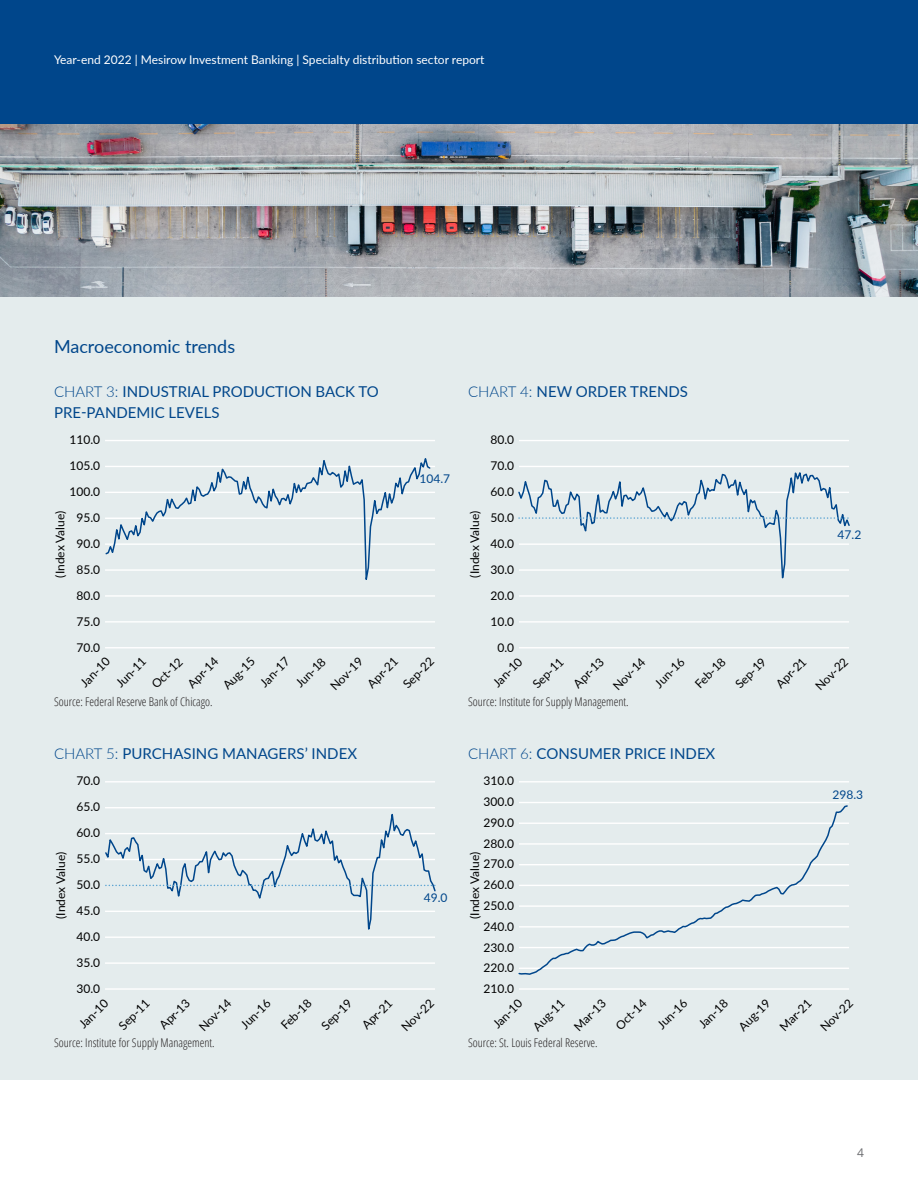
<style>
.page{position:relative;width:918px;height:1188px;background:#fff}
.page>*{position:absolute;margin:0;border:0;box-sizing:border-box;transform-origin:0 0}
._3_Subhead_L1{font:18px "Lato";color:#00468b}
._4_Chart__Subhead_ru{font:15px/21px "Lato";color:#00468b}
.t1{font:12px/26px "Lato";color:#000;text-align:justify}
._4_Chart_content{font:300 condensed 12px "Open Sans";color:#231f20}
.t2{font:12px "Lato";color:#fff}
.t3{font:12px "Lato";color:#00468b}
.t4{font:12px "Open Sans";color:#6c6d70}
.s1{font-weight:300}
</style>
<div class="page">
<div style="left:0;top:0;width:918px;height:124px;background:#00468b"></div>
<div style="left:0;top:297px;width:918px;height:783px;background:#e4eced"></div>
<hr style="left:105px;top:543px;width:330px;height:2px;background:#fff">
<hr style="left:105px;top:440px;width:330px;height:1px;background:#fff">
<hr style="left:105px;top:621px;width:330px;height:2px;background:#fff">
<hr style="left:105px;top:518px;width:330px;height:1px;background:#fff">
<hr style="left:105px;top:466px;width:330px;height:1px;background:#fff">
<hr style="left:105px;top:569px;width:330px;height:2px;background:#fff">
<hr style="left:105px;top:595px;width:330px;height:2px;background:#fff">
<hr style="left:105px;top:492px;width:330px;height:1px;background:#fff">
<hr style="left:105px;top:647px;width:330px;height:1px;background:#fff">
<svg style="left:105px;top:458px;width:327px;height:122px"></svg>
<hr style="left:105px;top:781px;width:330px;height:2px;background:#fff">
<hr style="left:105px;top:962px;width:330px;height:2px;background:#fff">
<hr style="left:105px;top:988px;width:330px;height:2px;background:#fff">
<svg style="left:105px;top:807px;width:331px;height:131px"></svg>
<svg style="left:106px;top:885px;width:329px;height:1px"></svg>
<hr style="left:519px;top:440px;width:330px;height:1px;background:#fff">
<hr style="left:519px;top:621px;width:330px;height:2px;background:#fff">
<hr style="left:519px;top:466px;width:330px;height:1px;background:#fff">
<hr style="left:519px;top:595px;width:330px;height:2px;background:#fff">
<hr style="left:519px;top:647px;width:330px;height:1px;background:#fff">
<svg style="left:518px;top:472px;width:332px;height:107px"></svg>
<hr style="left:519px;top:781px;width:330px;height:1px;background:#fff">
<hr style="left:519px;top:802px;width:330px;height:1px;background:#fff">
<hr style="left:519px;top:988px;width:330px;height:2px;background:#fff">
<svg style="left:518px;top:805px;width:331px;height:170px"></svg>
<img style="left:0;top:124px;width:918px;height:173px">
<p class="t2" style="left:54px;top:51px;width:432px">Year-end 2022 | Mesirow Investment Banking | Specialty distribution sector report</p>
<p class="_3_Subhead_L1" style="left:54px;top:334px;width:183px">Macroeconomic trends</p>
<p class="_4_Chart__Subhead_ru" style="left:54px;top:380px;width:326px"><span class="s1">CHART 3:</span> INDUSTRIAL PRODUCTION BACK TO<br>PRE-PANDEMIC LEVELS</p>
<p class="_4_Chart__Subhead_ru" style="left:468px;top:380px;width:222px"><span class="s1">CHART 4:</span> NEW ORDER TRENDS</p>
<p class="t1" style="left:69px;top:426px;width:32px">110.0</p>
<p class="t1" style="left:490px;top:426px;width:25px">80.0</p>
<p class="t1" style="left:69px;top:452px;width:32px">105.0</p>
<p class="t1" style="left:490px;top:452px;width:25px">70.0</p>
<p class="t3" style="left:420px;top:470px;width:32px">104.7</p>
<p class="t1" style="left:69px;top:478px;width:32px">100.0</p>
<p class="t1" style="left:490px;top:478px;width:25px">60.0</p>
<p class="t1" style="left:47px;top:578px;width:68px;rotate:-90deg">(Index Value)</p>
<p class="t1" style="left:76px;top:504px;width:25px">95.0</p>
<p class="t1" style="left:76px;top:530px;width:25px">90.0<br>85.0<br>80.0</p>
<p class="t1" style="left:461px;top:578px;width:68px;rotate:-90deg">(Index Value)</p>
<p class="t1" style="left:490px;top:504px;width:25px">50.0</p>
<p class="t1" style="left:490px;top:530px;width:25px">40.0</p>
<p class="t1" style="left:490px;top:556px;width:25px">30.0</p>
<p class="t1" style="left:490px;top:582px;width:25px">20.0</p>
<p class="t3" style="left:838px;top:526px;width:25px">47.2</p>
<p class="t1" style="left:76px;top:608px;width:25px">75.0</p>
<p class="t1" style="left:490px;top:608px;width:25px">10.0</p>
<p class="t1" style="left:76px;top:634px;width:25px">70.0</p>
<p class="t1" style="left:497px;top:634px;width:18px">0.0</p>
<p class="t1" style="left:73px;top:675px;width:37px;rotate:-45deg">Jan-10</p>
<p class="t1" style="left:109px;top:676px;width:38px;rotate:-45deg">Jun-11</p>
<p class="t1" style="left:144px;top:677px;width:39px;rotate:-45deg">Oct-12</p>
<p class="t1" style="left:180px;top:676px;width:39px;rotate:-45deg">Apr-14</p>
<p class="t1" style="left:216px;top:678px;width:41px;rotate:-45deg">Aug-15</p>
<p class="t1" style="left:253px;top:675px;width:37px;rotate:-45deg">Jan-17</p>
<p class="t1" style="left:288px;top:676px;width:38px;rotate:-45deg">Jun-18</p>
<p class="t1" style="left:323px;top:678px;width:42px;rotate:-45deg">Nov-19</p>
<p class="t1" style="left:378px;top:659px;width:39px;line-height:25.5px;text-indent:-25px;rotate:-45deg">Apr-21<br>Sep-22</p>
<p class="_4_Chart_content" style="left:54px;top:693px;width:160px">Source: Federal Reserve Bank of Chicago.</p>
<p class="_4_Chart__Subhead_ru" style="left:54px;top:742px;width:305px"><span class="s1">CHART 5:</span> PURCHASING MANAGERS’ INDEX</p>
<p class="t1" style="left:486px;top:675px;width:37px;rotate:-45deg">Jan-10</p>
<p class="t1" style="left:525px;top:677px;width:39px;rotate:-45deg">Sep-11</p>
<p class="t1" style="left:566px;top:676px;width:39px;rotate:-45deg">Apr-13</p>
<p class="t1" style="left:606px;top:678px;width:42px;rotate:-45deg">Nov-14</p>
<p class="t1" style="left:647px;top:676px;width:38px;rotate:-45deg">Jun-16</p>
<p class="t1" style="left:687px;top:677px;width:39px;rotate:-45deg">Feb-18</p>
<p class="t1" style="left:728px;top:677px;width:39px;rotate:-45deg">Sep-19</p>
<p class="t1" style="left:769px;top:676px;width:39px;rotate:-45deg">Apr-21</p>
<p class="t1" style="left:808px;top:678px;width:42px;rotate:-45deg">Nov-22</p>
<p class="_4_Chart_content" style="left:468px;top:693px;width:162px">Source: Institute for Supply Management.</p>
<p class="_4_Chart__Subhead_ru" style="left:468px;top:742px;width:249px"><span class="s1">CHART 6:</span> CONSUMER PRICE INDEX</p>
<p class="t1" style="left:76px;top:767px;width:25px">70.0</p>
<p class="t1" style="left:483px;top:767px;width:32px">310.0</p>
<p class="t1" style="left:76px;top:793px;width:25px">65.0</p>
<p class="t1" style="left:483px;top:788px;width:32px">300.0</p>
<p class="t3" style="left:833px;top:786px;width:32px">298.3</p>
<p class="t1" style="left:76px;top:819px;width:25px">60.0</p>
<p class="t1" style="left:483px;top:809px;width:32px">290.0</p>
<p class="t1" style="left:483px;top:830px;width:32px">280.0</p>
<p class="t1" style="left:47px;top:919px;width:68px;rotate:-90deg">(Index Value)</p>
<p class="t1" style="left:76px;top:845px;width:25px">55.0</p>
<p class="t1" style="left:76px;top:871px;width:25px">50.0</p>
<p class="t1" style="left:76px;top:897px;width:25px">45.0</p>
<p class="t3" style="left:424px;top:889px;width:25px">49.0</p>
<p class="t1" style="left:461px;top:919px;width:68px;rotate:-90deg">(Index Value)</p>
<p class="t1" style="left:483px;top:853px;width:32px;line-height:20.9px">270.0<br>260.0<br>250.0</p>
<p class="t1" style="left:76px;top:923px;width:25px">40.0</p>
<p class="t1" style="left:483px;top:913px;width:32px">240.0</p>
<p class="t1" style="left:483px;top:934px;width:32px">230.0</p>
<p class="t1" style="left:76px;top:949px;width:25px">35.0</p>
<p class="t1" style="left:483px;top:955px;width:32px">220.0</p>
<p class="t1" style="left:76px;top:975px;width:25px">30.0</p>
<p class="t1" style="left:483px;top:975px;width:32px">210.0</p>
<p class="t1" style="left:72px;top:1017px;width:37px;rotate:-45deg">Jan-10</p>
<p class="t1" style="left:111px;top:1018px;width:39px;rotate:-45deg">Sep-11</p>
<p class="t1" style="left:152px;top:1018px;width:39px;rotate:-45deg">Apr-13</p>
<p class="t1" style="left:192px;top:1020px;width:42px;rotate:-45deg">Nov-14</p>
<p class="t1" style="left:233px;top:1017px;width:38px;rotate:-45deg">Jun-16</p>
<p class="t1" style="left:273px;top:1018px;width:39px;rotate:-45deg">Feb-18</p>
<p class="t1" style="left:314px;top:1018px;width:39px;rotate:-45deg">Sep-19</p>
<p class="t1" style="left:355px;top:1018px;width:39px;rotate:-45deg">Apr-21</p>
<p class="t1" style="left:394px;top:1020px;width:42px;rotate:-45deg">Nov-22</p>
<p class="t1" style="left:486px;top:1017px;width:37px;rotate:-45deg">Jan-10</p>
<p class="t1" style="left:525px;top:1019px;width:41px;rotate:-45deg">Aug-11</p>
<p class="t1" style="left:567px;top:1019px;width:41px;rotate:-45deg">Mar-13</p>
<p class="t1" style="left:608px;top:1018px;width:39px;rotate:-45deg">Oct-14</p>
<p class="t1" style="left:650px;top:1017px;width:38px;rotate:-45deg">Jun-16</p>
<p class="t1" style="left:691px;top:1017px;width:37px;rotate:-45deg">Jan-18</p>
<p class="t1" style="left:731px;top:1019px;width:41px;rotate:-45deg">Aug-19</p>
<p class="t1" style="left:772px;top:1019px;width:41px;rotate:-45deg">Mar-21</p>
<p class="t1" style="left:813px;top:1020px;width:42px;rotate:-45deg">Nov-22</p>
<p class="_4_Chart_content" style="left:54px;top:1035px;width:162px">Source: Institute for Supply Management.</p>
<p class="_4_Chart_content" style="left:468px;top:1034px;width:131px">Source: St. Louis Federal Reserve.</p>
<p class="t4" style="left:857px;top:1144px;width:8px">4</p>
</div>
